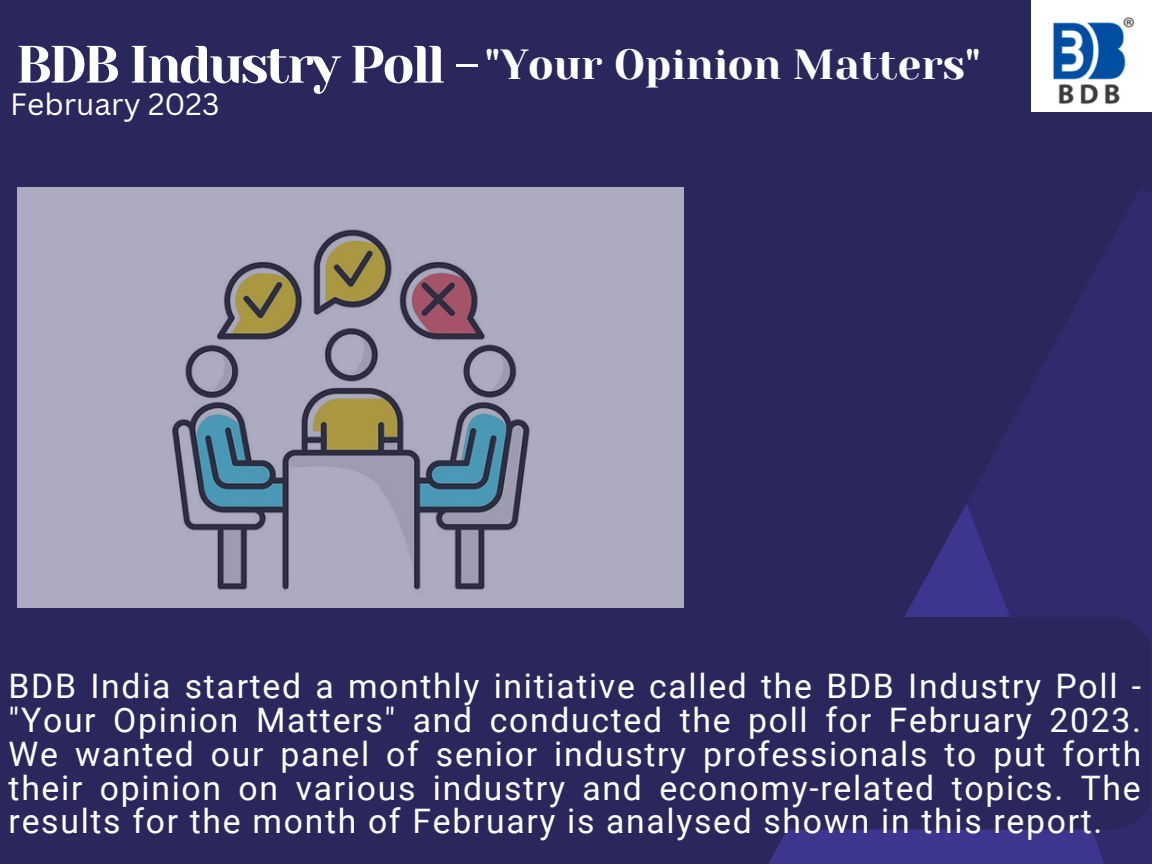
<style>
.page{position:relative;width:1152px;height:864px;background:#2a275c}
.page>*{position:absolute;margin:0;border:0;box-sizing:border-box;transform-origin:0 0}
.t1{font:42px "Yeseva One";color:#fff}
.t2{font:33.75px/33.8px "Roboto";letter-spacing:.05em;color:#fff;text-align:justify}
.t3{font:30px "Canva Sans";color:#fff}
.s1{font-size:52.5px}
</style>
<div class="page">
<svg style="left:594px;top:0;width:558px;height:864px"></svg>
<img style="left:1032px;top:0;width:120px;height:111px">
<img style="left:17px;top:188px;width:666px;height:420px">
<svg style="left:594px;top:617px;width:556px;height:213px"></svg>
<p class="t1" style="left:16px;top:41px;width:966px"><span class="s1">BDB Industry Poll -</span>"Your Opinion Matters"</p>
<p class="t3" style="left:10px;top:83px;width:211px">February 2023</p>
<p class="t2" style="left:9px;top:670px;width:1134px">BDB India started a monthly initiative called the BDB Industry Poll - "Your Opinion Matters" and conducted the poll for February 2023.<br>We wanted our panel of senior industry professionals to put forth their opinion on various industry and economy-related topics. The results for the month of February is analysed shown in this report.</p>
</div>
